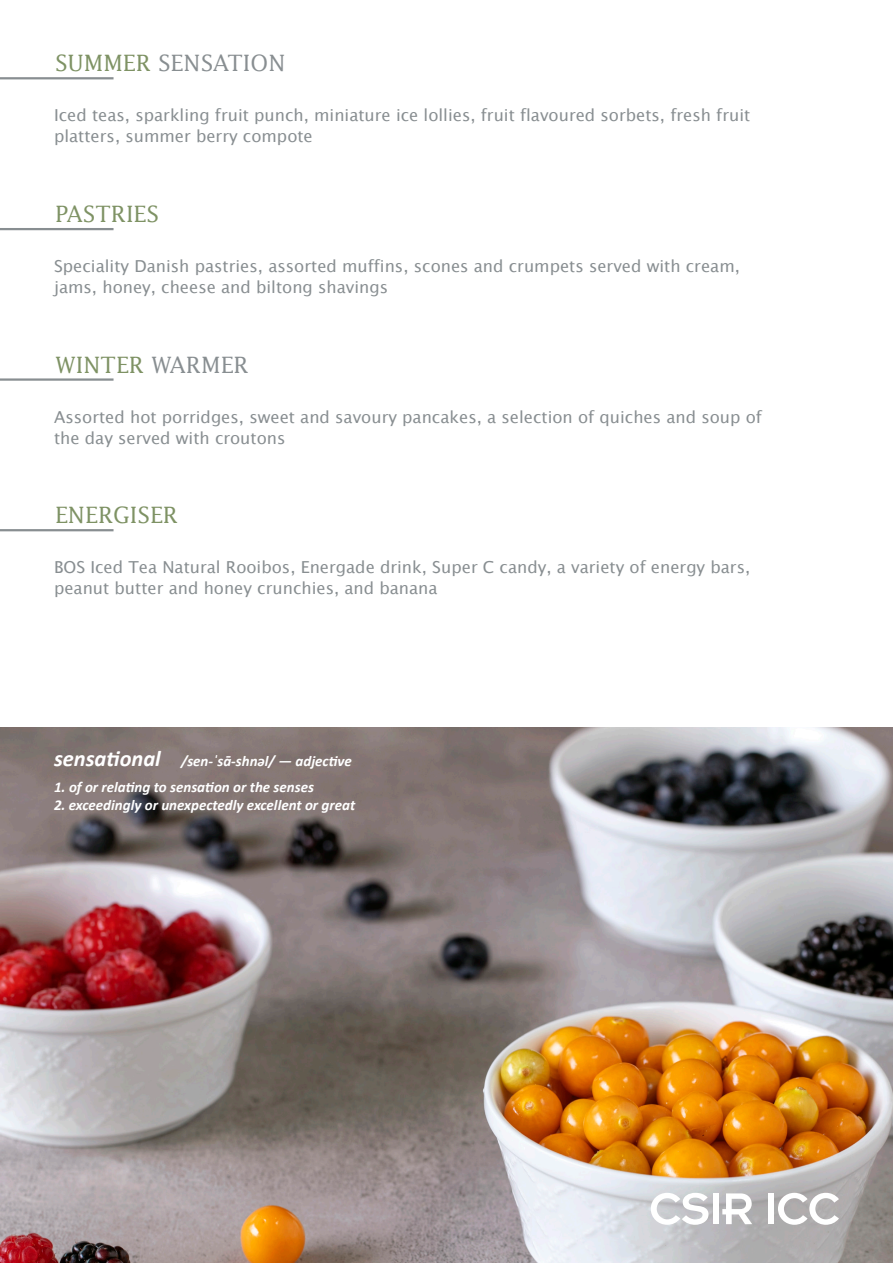
<style>
.page{position:relative;width:893px;height:1263px;background:#fff}
.page>*{position:absolute;margin:0;border:0;box-sizing:border-box;transform-origin:0 0}
.t1{font:22.5px "Lucida Std";color:#7e9264}
.t2{font:22.5px "Lucida Std";color:#888e91}
.t3{font:16.5px/21px "Lucida Grande";color:#888e91}
.t4{font:italic 700 15px "Calibri";color:#fff}
.s1{color:#7e9264}
.s2{color:#888e91}
.s3{font-size:22.5px}
</style>
<div class="page">
<hr style="left:0;top:228px;width:114px;height:2px;background:#888e91">
<hr style="left:0;top:378px;width:114px;height:3px;background:#888e91">
<hr style="left:0;top:529px;width:114px;height:2px;background:#888e91">
<img style="left:0;top:728px;width:893px;height:535px">
<svg style="left:778px;top:1193px;width:61px;height:32px"></svg>
<div style="left:768px;top:1193px;width:6px;height:31px;background:#fff"></div>
<svg style="left:722px;top:1193px;width:30px;height:31px"></svg>
<div style="left:713px;top:1193px;width:6px;height:31px;background:#fff"></div>
<svg style="left:651px;top:1193px;width:57px;height:32px"></svg>
<hr style="left:0;top:77px;width:114px;height:2px;background:#888e91">
<p class="t2" style="left:55px;top:50px;width:232px"><span class="s1">SUMMER</span> SENSATION</p>
<p class="t3" style="left:54px;top:106px;width:698px">Iced teas, sparkling fruit punch, miniature ice lollies, fruit flavoured sorbets, fresh fruit platters, summer berry compote</p>
<p class="t1" style="left:55px;top:200px;width:105px">PASTRIES</p>
<p class="t3" style="left:54px;top:257px;width:687px">Speciality Danish pastries, assorted muffins, scones and crumpets served with cream, jams, honey, cheese and biltong shavings</p>
<p class="t1" style="left:55px;top:351px;width:195px">WINTER <span class="s2">WARMER</span></p>
<p class="t3" style="left:54px;top:407px;width:709px">Assorted hot porridges, sweet and savoury pancakes, a selection of quiches and soup of the day served with croutons</p>
<p class="t1" style="left:55px;top:501px;width:125px">ENERGISER</p>
<p class="t3" style="left:54px;top:558px;width:698px">BOS Iced Tea Natural Rooibos, Energade drink, Super C candy, a variety of energy bars, peanut butter and honey crunchies, and banana</p>
<p class="t4" style="left:54px;top:750px;width:299px"><span class="s3">sensational</span> /sen-ˈsā-shnəl/ — adjective</p>
<p class="t4" style="left:54px;top:776px;width:262px">1. of or relating to sensation or the senses</p>
<p class="t4" style="left:54px;top:794px;width:303px">2. exceedingly or unexpectedly excellent or great</p>
</div>
